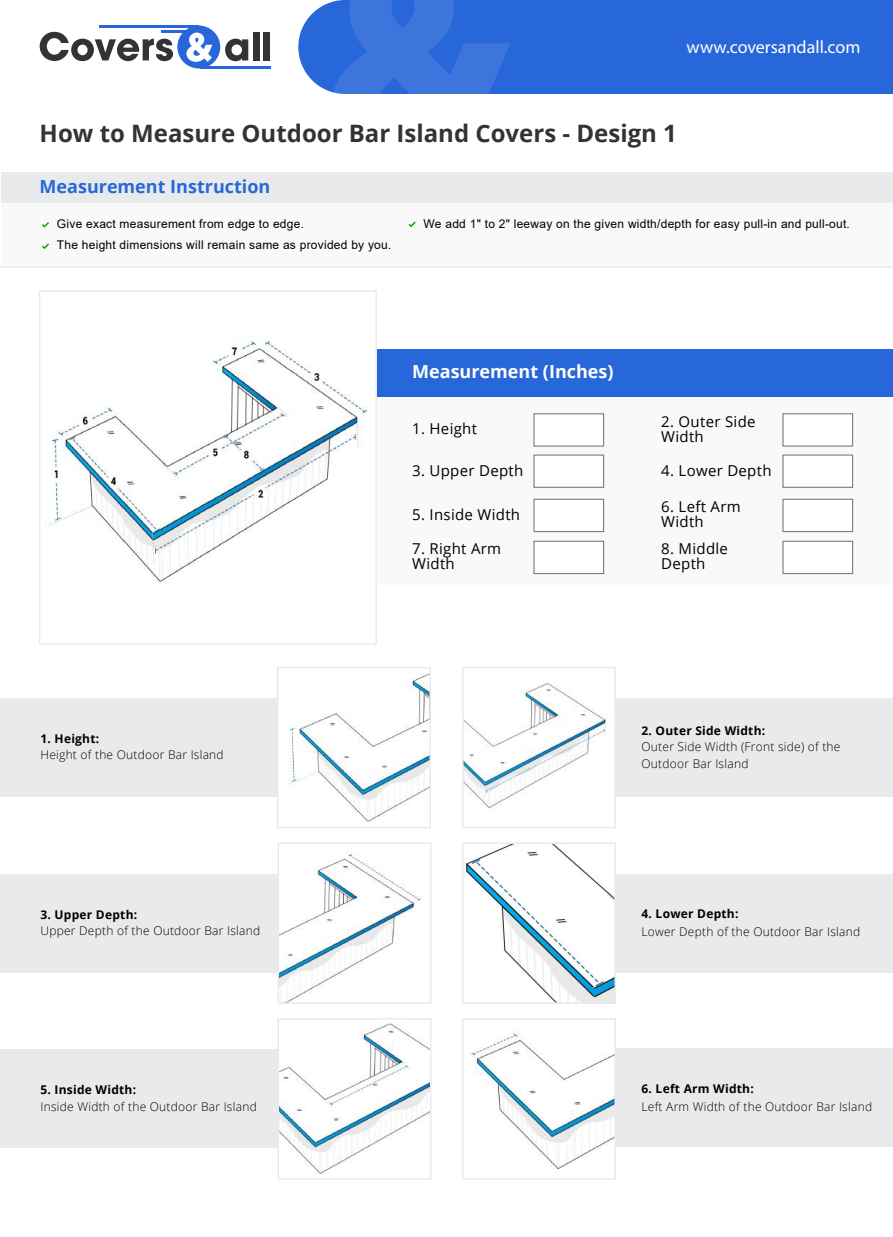
<style>
.page{position:relative;width:893px;height:1237px;background:#fff}
.page>*{position:absolute;margin:0;border:0;box-sizing:border-box;transform-origin:0 0}
.t1{font:700 24px "Open Sans";color:#333}
.t2{font:700 18px "Open Sans";color:#2867d9}
.t3{font:18px "Myriad Pro";color:#fff}
.t4{font:700 18px "Open Sans";color:#fff}
.t5{font:15px/15px "Open Sans";letter-spacing:.02em;color:#000}
.t6{font:300 12px/16.5px "Open Sans";letter-spacing:.02em;color:#000}
.t7{font:12px "Arial";letter-spacing:.02em;color:#000}
.t8{font:700 12px "Open Sans";letter-spacing:.02em;color:#000}
</style>
<div class="page">
<div style="left:0;top:698px;width:293px;height:98px;background:#e9eaeb"></div>
<img style="left:280px;top:674px;width:148px;height:148px">
<div style="left:277px;top:667px;width:154px;height:161px;border:2px solid #eaeaea"></div>
<div style="left:0;top:874px;width:293px;height:98px;background:#e9eaeb"></div>
<img style="left:280px;top:853px;width:142px;height:148px">
<div style="left:277px;top:842px;width:154px;height:162px;border:2px solid #eaeaea"></div>
<div style="left:0;top:1050px;width:293px;height:98px;background:#e9eaeb"></div>
<img style="left:280px;top:1023px;width:148px;height:152px">
<div style="left:277px;top:1018px;width:154px;height:161px;border:2px solid #eaeaea"></div>
<div style="left:600px;top:698px;width:293px;height:98px;background:#e9eaeb"></div>
<img style="left:465px;top:683px;width:148px;height:126px">
<div style="left:462px;top:667px;width:154px;height:161px;border:2px solid #eaeaea"></div>
<div style="left:600px;top:874px;width:293px;height:98px;background:#e9eaeb"></div>
<img style="left:465px;top:845px;width:148px;height:156px">
<svg style="left:465px;top:949px;width:40px;height:23px"></svg>
<svg style="left:588px;top:987px;width:7px;height:14px"></svg>
<svg style="left:465px;top:845px;width:27px;height:13px"></svg>
<div style="left:462px;top:842px;width:154px;height:162px;border:2px solid #eaeaea"></div>
<div style="left:600px;top:1048px;width:293px;height:98px;background:#e9eaeb"></div>
<img style="left:470px;top:1030px;width:143px;height:140px">
<div style="left:462px;top:1018px;width:154px;height:161px;border:2px solid #eaeaea"></div>
<div style="left:298px;top:0;width:595px;height:94px;background:#2867d9"></div>
<svg style="left:332px;top:0;width:178px;height:94px;background:#356fda"></svg>
<svg style="left:40px;top:32px;width:133px;height:29px"></svg>
<svg style="left:225px;top:39px;width:23px;height:22px"></svg>
<div style="left:253px;top:32px;width:6px;height:28px;background:#333"></div>
<div style="left:264px;top:32px;width:6px;height:28px;background:#333"></div>
<hr style="left:99px;top:26px;width:100px;height:2px;background:#2867d9">
<hr style="left:161px;top:31px;width:38px;height:2px;background:#2867d9">
<hr style="left:200px;top:66px;width:71px;height:2px;background:#2867d9">
<div style="left:177px;top:26px;width:43px;height:42px;background:#2867d9;border-radius:50%"></div>
<svg style="left:186px;top:33px;width:26px;height:29px"></svg>
<div style="left:327px;top:350px;width:566px;height:235px;background:#f9f9f9"></div>
<div style="left:327px;top:350px;width:566px;height:47px;background:#2867d9"></div>
<div style="left:533px;top:413px;width:71px;height:34px;background:#fff;border:1px solid #7c7c7c"></div>
<div style="left:533px;top:454px;width:71px;height:34px;background:#fff;border:1px solid #7c7c7c"></div>
<div style="left:533px;top:499px;width:71px;height:33px;background:#fff;border:1px solid #7c7c7c"></div>
<div style="left:533px;top:541px;width:71px;height:33px;background:#fff;border:1px solid #7c7c7c"></div>
<div style="left:782px;top:499px;width:71px;height:33px;background:#fff;border:1px solid #7c7c7c"></div>
<div style="left:782px;top:454px;width:71px;height:34px;background:#fff;border:1px solid #7c7c7c"></div>
<div style="left:782px;top:413px;width:71px;height:34px;background:#fff;border:1px solid #7c7c7c"></div>
<div style="left:782px;top:541px;width:71px;height:33px;background:#fff;border:1px solid #7c7c7c"></div>
<img style="left:49px;top:340px;width:325px;height:244px">
<div style="left:39px;top:290px;width:338px;height:355px;border:2px solid #eaeaea"></div>
<div style="left:2px;top:172px;width:891px;height:31px;background:#e9eaeb"></div>
<div style="left:2px;top:203px;width:891px;height:64px;background:#f9f9f9"></div>
<svg style="left:409px;top:221px;width:7px;height:6px"></svg>
<svg style="left:42px;top:222px;width:7px;height:6px"></svg>
<svg style="left:42px;top:243px;width:7px;height:6px"></svg>
<hr style="left:0;top:266px;width:893px;height:2px;background:#eaeaea">
<h2 class="t3" style="left:686px;top:36px;width:175px">www.coversandall.com</h2>
<h1 class="t1" style="left:40px;top:116px;width:639px">How to Measure Outdoor Bar Island Covers - Design 1</h1>
<h2 class="t2" style="left:40px;top:173px;width:232px">Measurement Instruction</h2>
<p class="t7" style="left:57px;top:215px;width:249px">Give exact measurement from edge to edge.</p>
<p class="t7" style="left:424px;top:215px;width:428px">We add 1" to 2" leeway on the given width/depth for easy pull-in and pull-out.</p>
<p class="t7" style="left:57px;top:237px;width:336px">The height dimensions will remain same as provided by you.</p>
<p class="t8" style="left:40px;top:730px;width:60px">1. Height:</p>
<p class="t6" style="left:40px;top:746px;width:185px">Height of the Outdoor Bar Island</p>
<p class="t8" style="left:40px;top:906px;width:98px">3. Upper Depth:</p>
<p class="t6" style="left:40px;top:922px;width:221px">Upper Depth of the Outdoor Bar Island</p>
<p class="t8" style="left:40px;top:1081px;width:97px">5. Inside Width:</p>
<p class="t6" style="left:40px;top:1097px;width:218px">Inside Width of the Outdoor Bar Island</p>
<h2 class="t4" style="left:412px;top:359px;width:203px">Measurement (Inches)</h2>
<p class="t5" style="left:412px;top:421px;width:66px">1. Height</p>
<p class="t5" style="left:412px;top:462px;width:113px">3. Upper Depth</p>
<p class="t5" style="left:412px;top:506px;width:109px">5. Inside Width</p>
<p class="t5" style="left:412px;top:541px;width:91px">7. Right Arm<br>Width</p>
<p class="t5" style="left:661px;top:413px;width:96px">2. Outer Side<br>Width</p>
<p class="t5" style="left:661px;top:462px;width:112px">4. Lower Depth</p>
<p class="t5" style="left:661px;top:499px;width:81px">6. Left Arm<br>Width</p>
<p class="t5" style="left:661px;top:541px;width:68px">8. Middle<br>Depth</p>
<p class="t8" style="left:641px;top:722px;width:125px">2. Outer Side Width:</p>
<p class="t6" style="left:641px;top:738px;width:200px">Outer Side Width (Front side) of the<br>Outdoor Bar Island</p>
<p class="t8" style="left:641px;top:905px;width:98px">4. Lower Depth:</p>
<p class="t6" style="left:641px;top:923px;width:220px">Lower Depth of the Outdoor Bar Island</p>
<p class="t8" style="left:641px;top:1080px;width:114px">6. Left Arm Width:</p>
<p class="t6" style="left:641px;top:1098px;width:232px">Left Arm Width of the Outdoor Bar Island</p>
</div>
